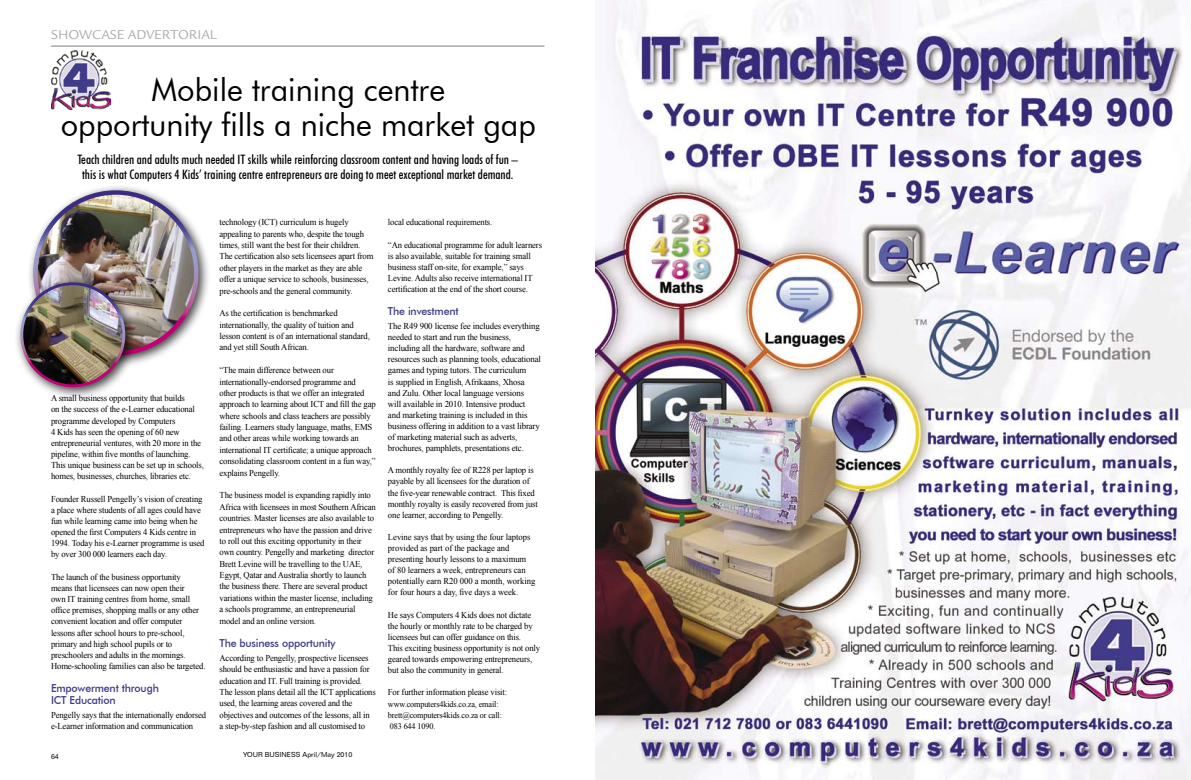
<style>
.page{position:relative;width:1191px;height:780px;background:#fff}
.page>*{position:absolute;margin:0;border:0;box-sizing:border-box;transform-origin:0 0}
.t1{font:32px/35px "Futura BT";color:#000;text-align:center;scale:.96 1}
.t2{font:14px "Legacy Sans";color:#aaa}
.t3{font:500 condensed 13px/15px "Futura BT";color:#000;text-align:center}
.t4{font:500 11px/11.7px "Futura BT";letter-spacing:-.015em;color:#3d3a87;scale:.96 1}
.t5{font:9px/11.4px "Times New Roman";letter-spacing:-.015em;color:#000;scale:.96 1}
.t6{font:9px/11.1px "Times New Roman";letter-spacing:-.015em;color:#000}
.t7{font:8.5px/11.2px "Times New Roman";letter-spacing:-.015em;color:#000;scale:.96 1}
.t8{font:7px "Folio BT";color:#000}
.s1{font-size:8.8px}
</style>
<div class="page">
<img style="left:595px;top:0;width:596px;height:780px">
<img style="left:51px;top:50px;width:59px;height:59px">
<hr style="left:51px;top:46px;width:493px;height:1px;background:#7c7c7c">
<div style="left:26px;top:183px;width:184px;height:185px;background:#000;opacity:.75"></div>
<img style="left:35px;top:192px;width:161px;height:161px;border-radius:80px">
<div style="left:14px;top:275px;width:123px;height:124px;background:#000;opacity:.75"></div>
<img style="left:22px;top:284px;width:102px;height:102px;border-radius:51px">
<div style="left:20px;top:282px;width:105px;height:105px;border:3px solid #fff;border-radius:50%"></div>
<h2 class="t2" style="left:51px;top:27px;width:167px">SHOWCASE ADVERTORIAL</h2>
<h1 class="t1" style="left:61px;top:72px;width:496px">Mobile training centre<br>opportunity fills a niche market gap</h1>
<h3 class="t3" style="left:77px;top:152px;width:442px">Teach children and adults much needed IT skills while reinforcing classroom content and having loads of fun – this is what Computers 4 Kids’ training centre entrepreneurs are doing to meet exceptional market demand.</h3>
<p class="t5" style="left:51px;top:392px;width:161px">A small business opportunity that builds<br>on the success of the e-Learner educational programme developed by Computers<br>4 Kids has seen the opening of 60 new entrepreneurial ventures, with 20 more in the pipeline, within five months of launching.<br>This unique business can be set up in schools, homes, businesses, churches, libraries etc.</p>
<p class="t5" style="left:51px;top:493px;width:161px">Founder Russell Pengelly’s vision of creating a place where students of all ages could have fun while learning came into being when he opened the first Computers 4 Kids centre in 1994. Today his e-Learner programme is used by over 300 000 learners each day.</p>
<p class="t5" style="left:51px;top:571px;width:162px">The launch of the business opportunity<br>means that licensees can now open their<br>own IT training centres from home, small office premises, shopping malls or any other convenient location and offer computer lessons after school hours to pre-school, primary and high school pupils or to preschoolers and adults in the mornings.<br>Home-schooling families can also be targeted.</p>
<p class="t4" style="left:51px;top:682px;width:114px">Empowerment through<br>ICT Education</p>
<p class="t5" style="left:51px;top:708px;width:163px">Pengelly says that the internationally endorsed e-Learner information and communication</p>
<p class="t5" style="left:219px;top:216px;width:162px">technology (ICT) curriculum is hugely appealing to parents who, despite the tough times, still want the best for their children.<br>The certification also sets licensees apart from other players in the market as they are able offer a unique service to schools, businesses, pre-schools and the general community.</p>
<p class="t5" style="left:219px;top:307px;width:158px">As the certification is benchmarked internationally, the quality of tuition and lesson content is of an international standard, and yet still South African.</p>
<p class="t5" style="left:219px;top:364px;width:164px">“The main difference between our internationally-endorsed programme and<br>other products is that we offer an integrated approach to learning about ICT and fill the gap where schools and class teachers are possibly failing. Learners study language, maths, EMS and other areas while working towards an international IT certificate; a unique approach consolidating classroom content in a fun way,” explains Pengelly.</p>
<p class="t5" style="left:219px;top:489px;width:164px">The business model is expanding rapidly into Africa with licensees in most Southern African countries. Master licenses are also available to entrepreneurs who have the passion and drive to roll out this exciting opportunity in their own country. Pengelly and marketing director Brett Levine will be travelling to the UAE, Egypt, Qatar and Australia shortly to launch the business there. There are several product variations within the master license, including a schools programme, an entrepreneurial model and an online version.</p>
<p class="t4" style="left:219px;top:636px;width:122px">The business opportunity</p>
<p class="t5" style="left:219px;top:652px;width:164px">According to Pengelly, prospective licensees should be enthusiastic and have a passion for education and IT. Full training is provided.<br>The lesson plans detail all the ICT applications used, the learning areas covered and the objectives and outcomes of the lessons, all in a step-by-step fashion and all customised to</p>
<p class="t8" style="left:51px;top:751px;width:9px">64</p>
<p class="t8" style="left:243px;top:750px;width:111px">YOUR BUSINESS April/May 2010</p>
<p class="t5" style="left:388px;top:216px;width:110px">local educational requirements.</p>
<p class="t5" style="left:388px;top:239px;width:162px">“An educational programme for adult learners is also available, suitable for training small business staff on-site, for example,” says Levine. Adults also receive international IT certification at the end of the short course.</p>
<p class="t4" style="left:388px;top:305px;width:75px">The investment</p>
<p class="t6" style="left:388px;top:320px;width:154px">The R49 900 license fee includes everything needed to start and run the business, including all the hardware, software and resources such as planning tools, educational games and typing tutors. The curriculum<br>is supplied in English, Afrikaans, Xhosa<br>and Zulu. Other local language versions<br>will available in 2010. Intensive product<br>and marketing training is included in this business offering in addition to a vast library of marketing material such as adverts, brochures, pamphlets, presentations etc.</p>
<p class="t5" style="left:388px;top:464px;width:158px;line-height:11.1px">A monthly royalty fee of R228 per laptop is payable by all licensees for the duration of the five-year renewable contract. This fixed monthly royalty is easily recovered from just one learner, according to Pengelly.</p>
<p class="t5" style="left:388px;top:531px;width:155px;line-height:11.1px">Levine says that by using the four laptops provided as part of the package and presenting hourly lessons to a maximum of 80 learners a week, entrepreneurs can potentially earn R20 000 a month, working for four hours a day, five days a week.</p>
<p class="t5" style="left:388px;top:609px;width:160px;line-height:11.1px">He says Computers 4 Kids does not dictate the hourly or monthly rate to be charged by licensees but can offer guidance on this.<br>This exciting business opportunity is not only geared towards empowering entrepreneurs, but also the community in general.</p>
<p class="t5" style="left:388px;top:686px;width:126px">For further information please visit:</p>
<p class="t7" style="left:388px;top:698px;width:120px">www.computers4kids.co.za, email: brett@computers4kids.co.za or call:<br>083 644 1090<span class="s1">.</span></p>
</div>
